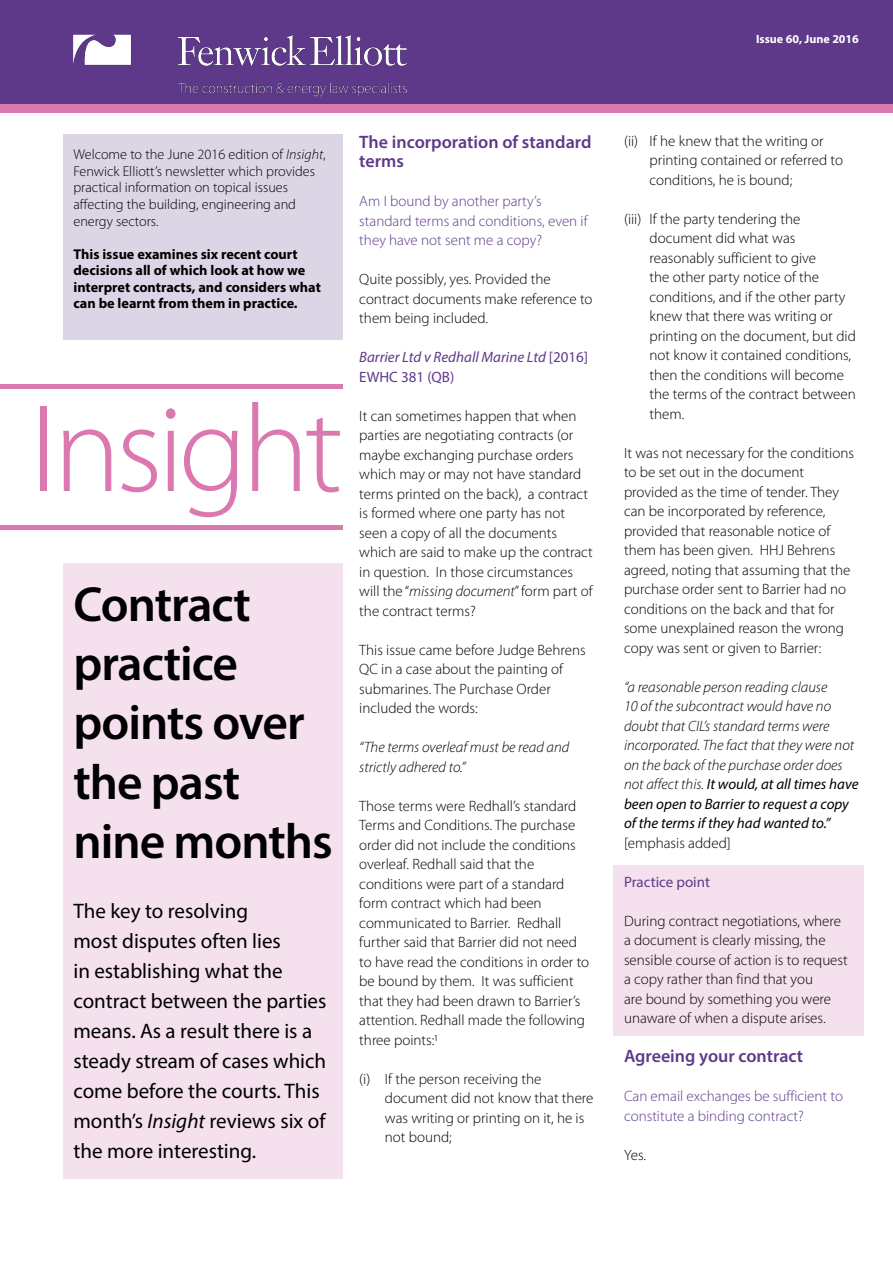
<style>
.page{position:relative;width:893px;height:1263px;background:#fff}
.page>*{position:absolute;margin:0;border:0;box-sizing:border-box;transform-origin:0 0}
.t1{font:300 125.4px "Myriad Pro";letter-spacing:-.04em;color:#db78b0}
.t2{font:600 49.5px/59.4px "Myriad Pro";letter-spacing:-.02em;color:#000}
.t3{font:21px/30px "Myriad Pro";color:#000}
.t4{font:600 18px/19.5px "Myriad Pro";color:#5e398a}
.t5{font:300 15px/19.5px "Myriad Pro";color:#000}
.t6{font:italic 300 15px/19.5px "Myriad Pro";color:#000}
.t7{font:300 15px/19.5px "Myriad Pro";color:#5e398a}
.t8{font:italic 15px/19.5px "Myriad Pro";color:#5e398a}
.t9{font:15px "Myriad Pro";color:#5e398a}
.t10{font:300 14.25px/16.5px "Myriad Pro";color:#000}
.t11{font:700 14.25px/16.5px "Myriad Pro";color:#000}
.t12{font:700 12px "Myriad Pro";color:#fff}
.s1{font-style:italic}
.s2{font-style:normal}
.s3{font-weight:400}
</style>
<div class="page">
<div style="left:613px;top:865px;width:251px;height:170px;background:#f5e0ed"></div>
<div style="left:0;top:0;width:893px;height:107px;background:#5e398a"></div>
<div style="left:64px;top:563px;width:279px;height:616px;background:#f5e0ed"></div>
<div style="left:64px;top:134px;width:279px;height:206px;background:#dcd5e6"></div>
<div style="left:0;top:105px;width:893px;height:8px;background:#db78b0"></div>
<div style="left:0;top:384px;width:343px;height:5px;background:#db78b0"></div>
<div style="left:0;top:525px;width:343px;height:5px;background:#db78b0"></div>
<img style="left:67px;top:34px;width:346px;height:71px">
<p class="t12" style="left:756px;top:31px;width:104px">Issue 60, June 2016</p>
<p class="t10" style="left:73px;top:146px;width:254px">Welcome to the June 2016 edition of <span class="s1">Insight</span>, Fenwick Elliott’s newsletter which provides practical information on topical issues affecting the building, engineering and energy sectors.</p>
<p class="t11" style="left:73px;top:245px;width:249px">This issue examines six recent court decisions all of which look at how we interpret contracts, and considers what can be learnt from them in practice.</p>
<h1 class="t1" style="left:30px;top:374px;width:314px">Insight</h1>
<h2 class="t2" style="left:73px;top:573px;width:261px">Contract practice points over the past nine months</h2>
<p class="t3" style="left:73px;top:896px;width:255px">The key to resolving<br>most disputes often lies<br>in establishing what the contract between the parties means. As a result there is a steady stream of cases which come before the courts. This month’s <span class="s1">Insight</span> reviews six of the more interesting.</p>
<p class="t4" style="left:359px;top:132px;width:234px">The incorporation of standard terms</p>
<p class="t7" style="left:359px;top:191px;width:230px">Am I bound by another party’s standard terms and conditions, even if they have not sent me a copy?</p>
<p class="t5" style="left:359px;top:269px;width:235px">Quite possibly, yes. Provided the contract documents make reference to them being included.</p>
<p class="t8" style="left:359px;top:347px;width:230px">Barrier Ltd v Redhall Marine Ltd <span class="s2">[2016]<br>EWHC 381 (QB)</span></p>
<p class="t5" style="left:359px;top:406px;width:235px">It can sometimes happen that when parties are negotiating contracts (or maybe exchanging purchase orders which may or may not have standard terms printed on the back), a contract is formed where one party has not seen a copy of all the documents which are said to make up the contract in question. In those circumstances will the “<span class="s1">missing document</span>” form part of the contract terms?</p>
<p class="t5" style="left:359px;top:640px;width:228px">This issue came before Judge Behrens<br>QC in a case about the painting of submarines. The Purchase Order included the words:</p>
<p class="t6" style="left:359px;top:737px;width:212px">“The terms overleaf must be read and strictly adhered to.”</p>
<p class="t5" style="left:359px;top:796px;width:231px">Those terms were Redhall’s standard Terms and Conditions. The purchase order did not include the conditions overleaf. Redhall said that the conditions were part of a standard form contract which had been communicated to Barrier. Redhall further said that Barrier did not need to have read the conditions in order to be bound by them. It was sufficient that they had been drawn to Barrier’s attention. Redhall made the following three points:1</p>
<p class="t5" style="left:385px;top:1069px;width:210px;text-indent:-26px">(i) If the person receiving the document did not know that there was writing or printing on it, he is not bound;</p>
<p class="t5" style="left:649px;top:131px;width:195px;text-indent:-26px">(ii) If he knew that the writing or printing contained or referred to conditions, he is bound;</p>
<p class="t5" style="left:649px;top:209px;width:208px;text-indent:-26px">(iii) If the party tendering the document did what was reasonably sufficient to give<br>the other party notice of the conditions, and if the other party knew that there was writing or printing on the document, but did not know it contained conditions, then the conditions will become the terms of the contract between them.</p>
<p class="t5" style="left:624px;top:443px;width:231px">It was not necessary for the conditions to be set out in the document provided as the time of tender. They can be incorporated by reference, provided that reasonable notice of them has been given. HHJ Behrens agreed, noting that assuming that the purchase order sent to Barrier had no conditions on the back and that for some unexplained reason the wrong copy was sent or given to Barrier:</p>
<p class="t6" style="left:624px;top:677px;width:236px">“a reasonable person reading clause<br>10 of the subcontract would have no doubt that CIL’s standard terms were incorporated. The fact that they were not on the back of the purchase order does not affect this. <span class="s3">It would, at all times have been open to Barrier to request a copy of the terms if they had wanted to.”</span></p>
<p class="t5" style="left:624px;top:833px;width:108px">[emphasis added]</p>
<p class="t9" style="left:624px;top:872px;width:88px">Practice point</p>
<p class="t5" style="left:624px;top:911px;width:225px">During contract negotiations, where a document is clearly missing, the sensible course of action is to request a copy rather than find that you<br>are bound by something you were unaware of when a dispute arises.</p>
<p class="t4" style="left:624px;top:1046px;width:181px">Agreeing your contract</p>
<p class="t7" style="left:624px;top:1086px;width:221px">Can email exchanges be sufficient to constitute a binding contract?</p>
<p class="t5" style="left:624px;top:1145px;width:24px">Yes.</p>
</div>
